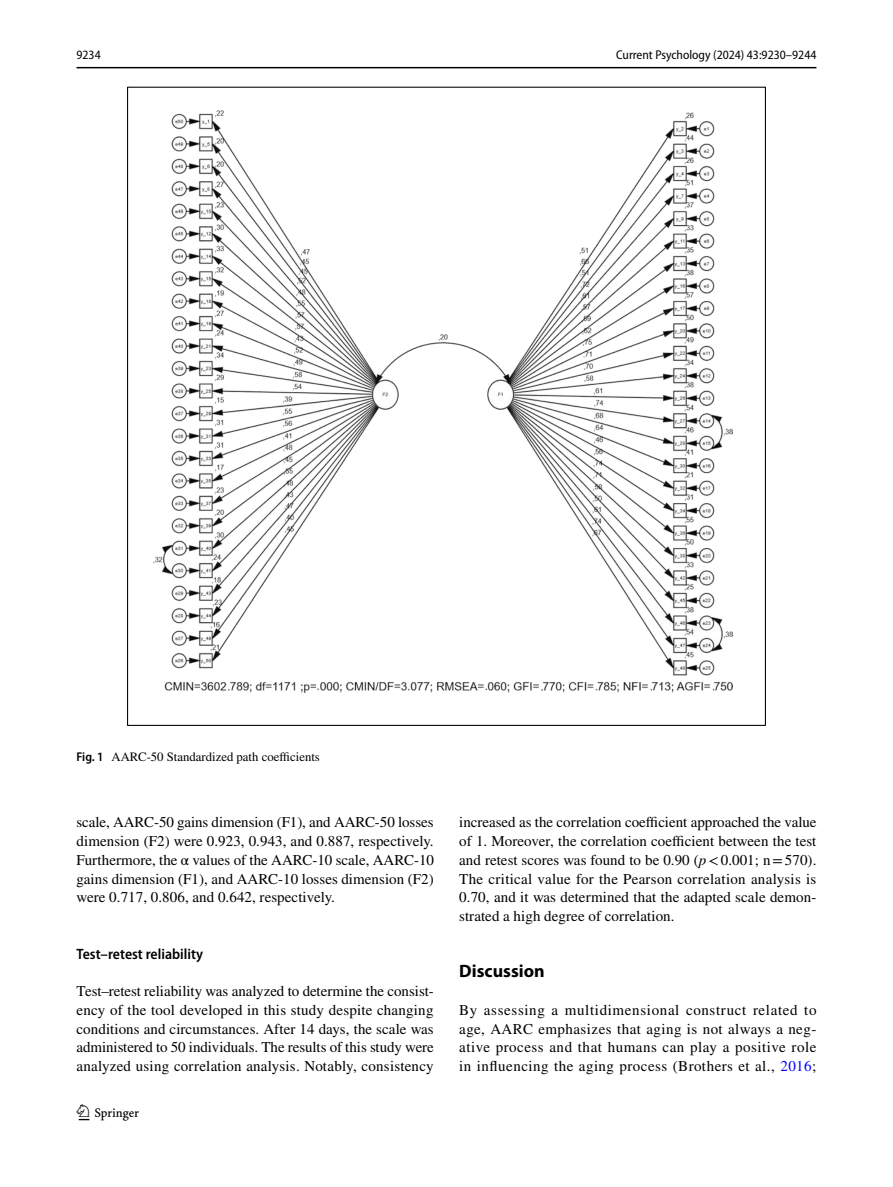
<style>
.page{position:relative;width:893px;height:1187px;background:#fff}
.page>*{position:absolute;margin:0;border:0;box-sizing:border-box;transform-origin:0 0}
.t1{font:22.5px "Springnew Regular 3";color:#000}
.t2{font:700 18px "Myriad Pro";color:#000}
.t3{font:15px/18.8px "STIX";letter-spacing:.005em;color:#000;text-align:justify}
.t4{font:600 semi-condensed 15px "Myriad Pro";color:#000}
.t5{font:12.75px "STIX";color:#000}
.t6{font:semi-condensed 12.75px "Myriad Pro";color:#000}
.s1{font-family:"Myriad Pro";font-weight:600;font-stretch:semi-condensed}
.s2{font-style:italic}
.s3{color:#00f}
</style>
<div class="page">
<hr style="left:77px;top:67px;width:739px;height:1px;background:#000">
<img style="left:154px;top:111px;width:578px;height:581px">
<p class="t6" style="left:77px;top:48px;width:26px">9234</p>
<p class="t6" style="left:616px;top:48px;width:202px">Current Psychology (2024) 43:9230–9244</p>
<p class="t5" style="left:77px;top:748px;width:245px"><span class="s1">Fig. 1</span> AARC-50 Standardized path coefficients</p>
<p class="t3" style="left:77px;top:813px;width:359px">scale, AARC-50 gains dimension (F1), and AARC-50 losses dimension (F2) were 0.923, 0.943, and 0.887, respectively.<br>Furthermore, the α values of the AARC-10 scale, AARC-10 gains dimension (F1), and AARC-10 losses dimension (F2) were 0.717, 0.806, and 0.642, respectively.</p>
<p class="t4" style="left:77px;top:945px;width:128px">Test–retest reliability</p>
<p class="t3" style="left:77px;top:982px;width:359px">Test–retest reliability was analyzed to determine the consist&shy;ency of the tool developed in this study despite changing conditions and circumstances. After 14 days, the scale was administered to 50 individuals. The results of this study were analyzed using correlation analysis. Notably, consistency</p>
<h1 class="t1" style="left:79px;top:1104px;width:62px">1 3</h1>
<p class="t3" style="left:459px;top:813px;width:359px">increased as the correlation coefficient approached the value of 1. Moreover, the correlation coefficient between the test and retest scores was found to be 0.90 (<span class="s2">p</span>&lt;0.001; n=570).<br>The critical value for the Pearson correlation analysis is 0.70, and it was determined that the adapted scale demon&shy;strated a high degree of correlation.</p>
<p class="t2" style="left:459px;top:959px;width:87px">Discussion</p>
<p class="t3" style="left:459px;top:1001px;width:359px">By assessing a multidimensional construct related to age, AARC emphasizes that aging is not always a neg&shy;ative process and that humans can play a positive role in influencing the aging process (Brothers et al., <span class="s3">2016</span>;</p>
</div>
